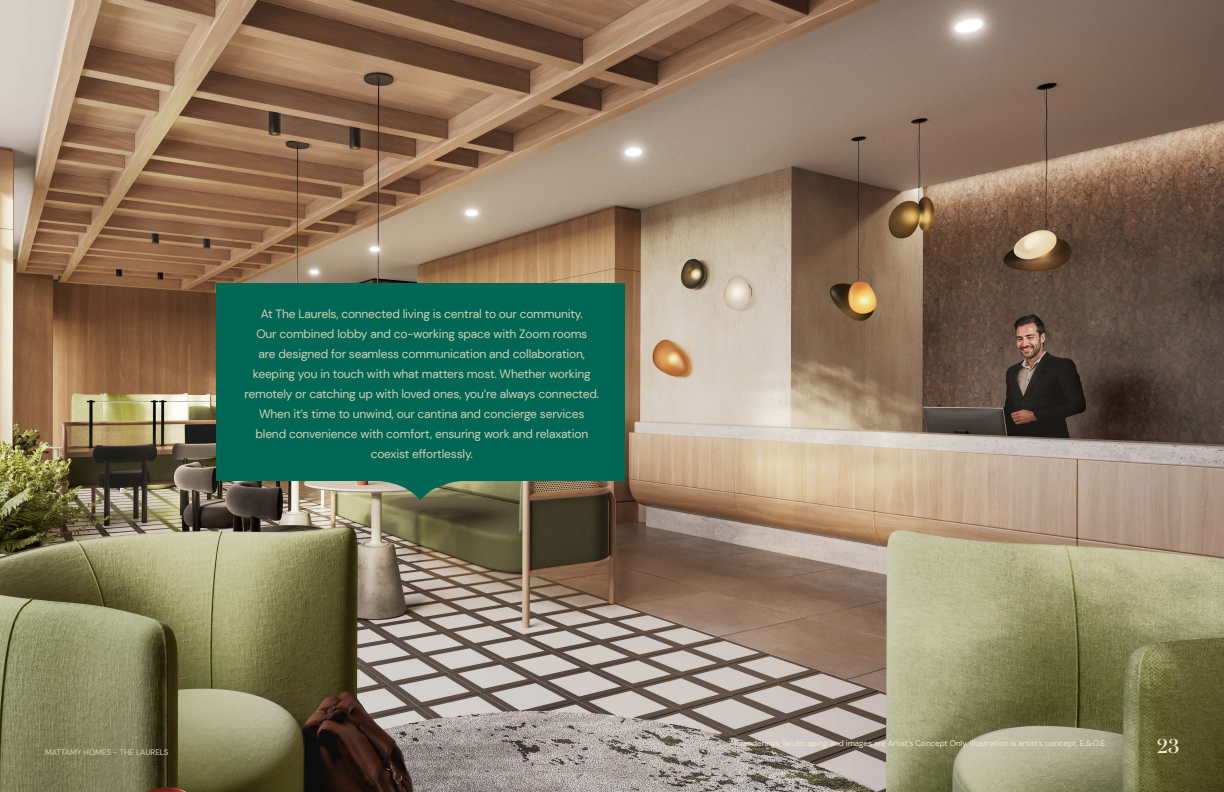
<style>
.page{position:relative;width:1224px;height:792px;background:#fff}
.page>*{position:absolute;margin:0;border:0;box-sizing:border-box;transform-origin:0 0}
.t1{font:500 20px "Domaine Display";color:#f1e9ce}
.t2{font:12px/20px "DM Sans";letter-spacing:-.015em;color:#d8d0b4;text-align:center}
.t3{font:8px "DM Sans";color:#f1e9ce}
.t4{font:8px "DM Sans";color:#d8d0b4}
</style>
<div class="page">
<img style="left:0;top:0;width:1224px;height:792px">
<svg style="left:336px;top:481px;width:169px;height:19px;background:#868e70"></svg>
<div style="left:216px;top:283px;width:409px;height:198px;background:#006754"></div>
<p class="t2" style="left:245px;top:304px;width:356px">At The Laurels, connected living is central to our community.<br>Our combined lobby and co-working space with Zoom rooms<br>are designed for seamless communication and collaboration, keeping you in touch with what matters most. Whether working remotely or catching up with loved ones, you’re always connected.<br>When it’s time to unwind, our cantina and concierge services blend convenience with comfort, ensuring work and relaxation coexist effortlessly.</p>
<p class="t4" style="left:45px;top:747px;width:125px">MATTAMY HOMES - THE LAURELS</p>
<h1 class="t1" style="left:1157px;top:733px;width:23px">23</h1>
<p class="t3" style="left:729px;top:738px;width:379px">All renderings, landscaping and images are Artist’s Concept Only. Illustration is artist’s concept. E.&amp;.O.E.</p>
</div>
